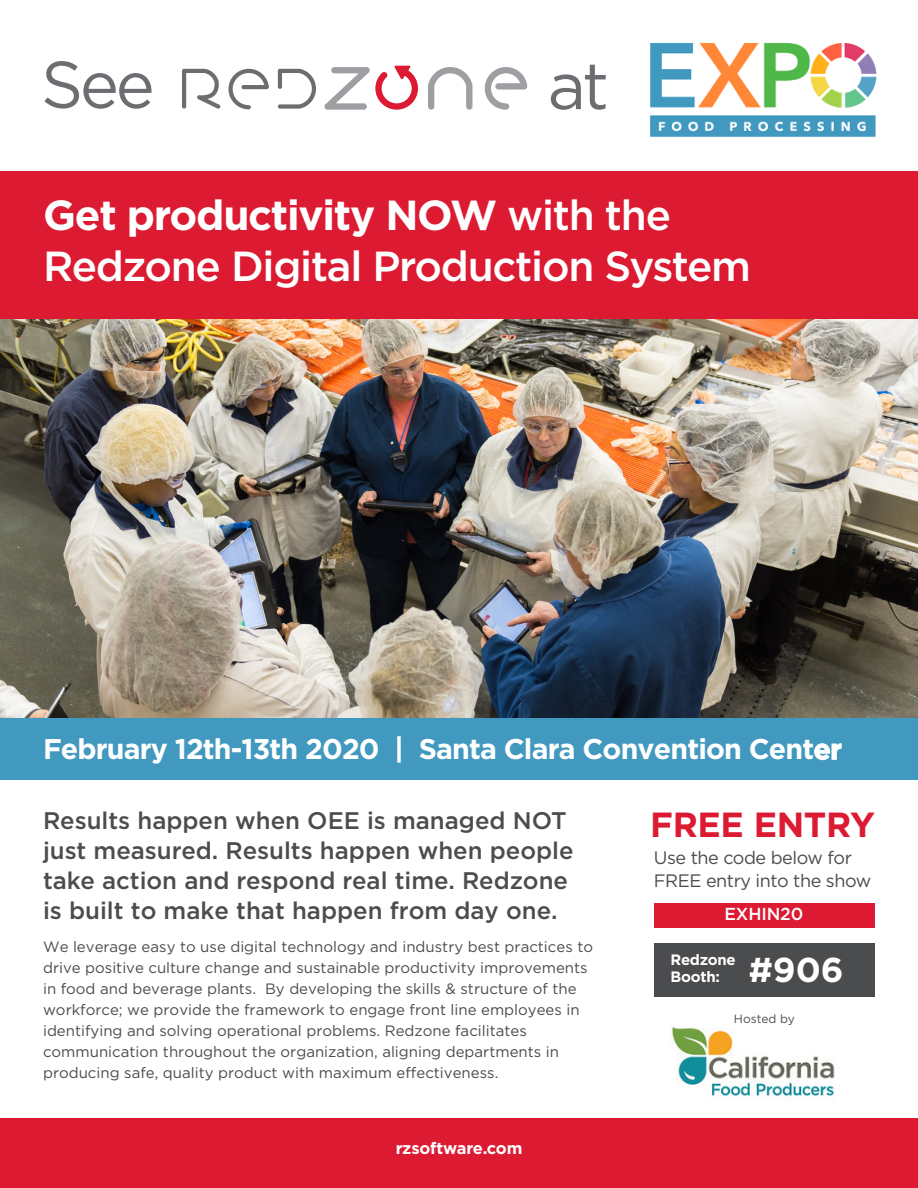
<style>
.page{position:relative;width:918px;height:1188px;background:#fff}
.page>*{position:absolute;margin:0;border:0;box-sizing:border-box;transform-origin:0 0}
.t1{font:66px "Gotham";color:#6c6d70}
.t2{font:500 42px/51px "Gotham";letter-spacing:-.03em;color:#fff}
.t3{font:700 34.8px "Gotham";letter-spacing:-.01em;color:#dc1a32}
.t4{font:700 34.5px "Gotham";color:#fff}
.t5{font:700 28.5px "Gotham";letter-spacing:-.03em;color:#fff}
.t6{font:500 24px/30px "Gotham";color:#4b4c4d}
.t7{font:18px/22.5px "Gotham";letter-spacing:-.025em;color:#4b4c4d}
.t8{font:500 17.4px "Gotham";letter-spacing:-.01em;color:#fff}
.t9{font:700 16.5px "Gotham";letter-spacing:-.01em;color:#fff}
.t10{font:15px/21px "Gotham";color:#4b4c4d}
.t11{font:700 15px/16.5px "Gotham";letter-spacing:-.02em;color:#fff}
.t12{font:12px "Gotham";letter-spacing:-.005em;color:#4b4c4d}
.s1{font-weight:700}
</style>
<div class="page">
<div style="left:0;top:172px;width:918px;height:180px;background:#dc1a32"></div>
<div style="left:0;top:718px;width:918px;height:62px;background:#4199bf"></div>
<svg style="left:278px;top:69px;width:38px;height:40px"></svg>
<svg style="left:428px;top:67px;width:44px;height:43px"></svg>
<svg style="left:485px;top:67px;width:42px;height:43px"></svg>
<svg style="left:325px;top:66px;width:93px;height:44px"></svg>
<svg style="left:228px;top:69px;width:41px;height:40px"></svg>
<svg style="left:182px;top:69px;width:39px;height:40px"></svg>
<div style="left:654px;top:903px;width:221px;height:24px;background:#dc1a32"></div>
<div style="left:654px;top:943px;width:221px;height:53px;background:#4b4c4d"></div>
<div style="left:0;top:1119px;width:918px;height:69px;background:#dc1a32"></div>
<img style="left:649px;top:42px;width:228px;height:95px">
<img style="left:671px;top:1027px;width:164px;height:71px">
<img style="left:0;top:320px;width:918px;height:398px">
<p class="t1" style="left:41px;top:42px;width:115px">See</p>
<p class="t1" style="left:548px;top:43px;width:63px">at</p>
<p class="t2" style="left:43px;top:189px;width:709px"><span class="s1">Get productivity NOW</span> with the<br>Redzone Digital Production System</p>
<p class="t5" style="left:43px;top:730px;width:800px">February 12th-13th 2020 | Santa Clara Convention Center</p>
<p class="t6" style="left:43px;top:805px;width:532px">Results happen when OEE is managed NOT just measured. Results happen when people take action and respond real time. Redzone is built to make that happen from day one.</p>
<p class="t10" style="left:43px;top:936px;width:552px">We leverage easy to use digital technology and industry best practices to drive positive culture change and sustainable productivity improvements in food and beverage plants. By developing the skills &amp; structure of the workforce; we provide the framework to engage front line employees in identifying and solving operational problems. Redzone facilitates communication throughout the organization, aligning departments in producing safe, quality product with maximum effectiveness.</p>
<p class="t9" style="left:396px;top:1137px;width:128px">rzsoftware.com</p>
<p class="t3" style="left:650px;top:802px;width:226px">FREE ENTRY</p>
<p class="t7" style="left:654px;top:846px;width:219px">Use the code below for<br>FREE entry into the show</p>
<p class="t8" style="left:724px;top:903px;width:80px">EXHIN20</p>
<p class="t11" style="left:671px;top:952px;width:66px">Redzone<br>Booth:</p>
<p class="t4" style="left:749px;top:946px;width:97px">#906</p>
<p class="t12" style="left:734px;top:1012px;width:62px">Hosted by</p>
</div>
